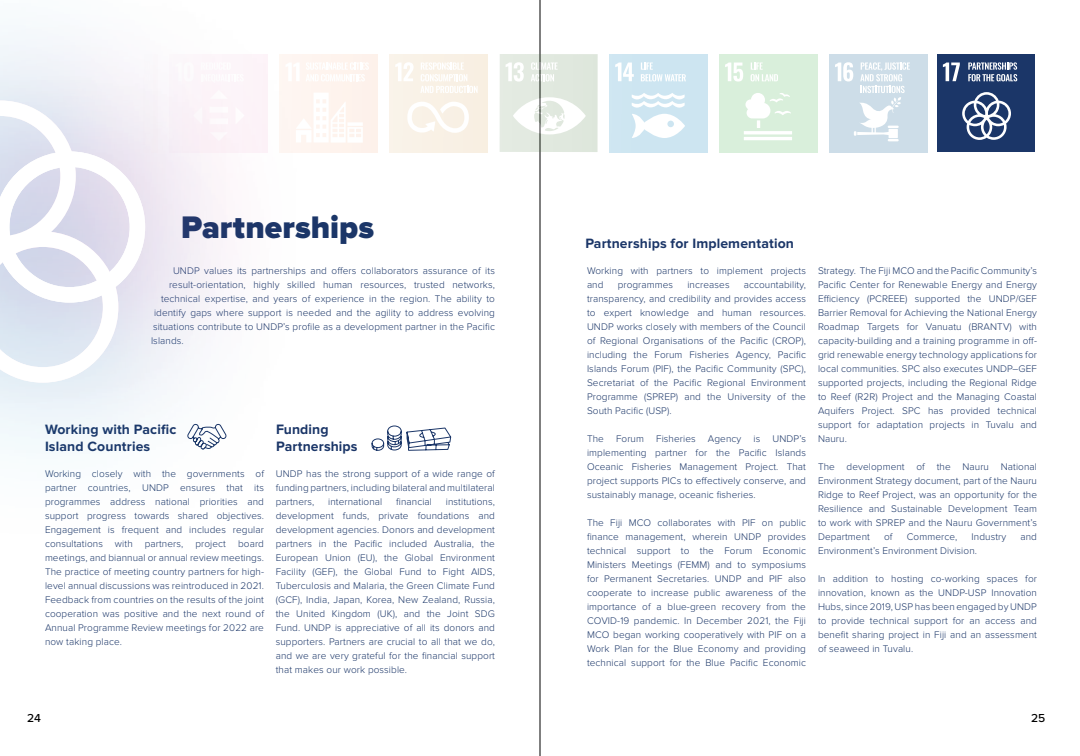
<style>
.page{position:relative;width:1080px;height:756px;background:#fff}
.page>*{position:absolute;margin:0;border:0;box-sizing:border-box;transform-origin:0 0}
.t1{font:900 32.3px "Proxima Nova";letter-spacing:.005em;color:#1b3668}
.t2{font:700 14.1px/16.8px "Proxima Nova";letter-spacing:.005em;color:#1b3668}
.t3{font:700 14px/16.8px "Proxima Nova";letter-spacing:.01em;color:#1b3668}
.t4{font:500 12px "Proxima Nova";color:#000}
.t5{font:300 10px/14px "Proxima Nova";letter-spacing:.01em;color:#1b3668;text-align:justify}
</style>
<div class="page">
<hr style="left:540px;top:0;width:1px;height:756px;background:#000">
<svg style="left:371px;top:425px;width:81px;height:26px"></svg>
<svg style="left:0;top:29px;width:297px;height:425px"></svg>
<div style="left:500px;top:54px;width:98px;height:98px;background:#e0e8de"></div>
<div style="left:610px;top:54px;width:98px;height:98px;background:#cde5f1"></div>
<div style="left:719px;top:54px;width:98px;height:98px;background:#d9efdb"></div>
<div style="left:829px;top:54px;width:98px;height:98px;background:#cddde8"></div>
<svg style="left:506px;top:62px;width:18px;height:20px"></svg>
<svg style="left:531px;top:62px;width:27px;height:19px"></svg>
<svg style="left:615px;top:63px;width:19px;height:18px"></svg>
<svg style="left:641px;top:63px;width:45px;height:18px"></svg>
<svg style="left:725px;top:63px;width:18px;height:19px"></svg>
<svg style="left:751px;top:63px;width:27px;height:18px"></svg>
<svg style="left:513px;top:97px;width:73px;height:37px"></svg>
<svg style="left:632px;top:93px;width:53px;height:45px"></svg>
<hr style="left:744px;top:131px;width:48px;height:3px;background:#fff">
<hr style="left:744px;top:137px;width:48px;height:3px;background:#fff">
<svg style="left:745px;top:93px;width:46px;height:35px"></svg>
<svg style="left:835px;top:62px;width:75px;height:79px"></svg>
<div style="left:0;top:54px;width:48px;height:98px;background:#eef2f8"></div>
<div style="left:60px;top:54px;width:98px;height:98px;background:#f5f4f9"></div>
<div style="left:170px;top:54px;width:98px;height:98px;background:#fcf3f8"></div>
<div style="left:280px;top:54px;width:98px;height:98px;background:#fef4ee"></div>
<div style="left:390px;top:54px;width:98px;height:98px;background:#f9f1e5"></div>
<svg style="left:227px;top:63px;width:14px;height:17px"></svg>
<svg style="left:286px;top:63px;width:14px;height:18px"></svg>
<svg style="left:306px;top:62px;width:63px;height:19px"></svg>
<svg style="left:395px;top:62px;width:19px;height:19px"></svg>
<svg style="left:420px;top:62px;width:58px;height:31px"></svg>
<svg style="left:296px;top:93px;width:67px;height:49px"></svg>
<svg style="left:0;top:90px;width:145px;height:293px"></svg>
<div style="left:210px;top:118px;width:18px;height:6px;background:#fff"></div>
<div style="left:210px;top:107px;width:18px;height:6px;background:#fff"></div>
<svg style="left:407px;top:102px;width:62px;height:31px"></svg>
<div style="left:937px;top:54px;width:98px;height:98px;background:#1b3668"></div>
<svg style="left:943px;top:63px;width:17px;height:18px"></svg>
<svg style="left:968px;top:62px;width:49px;height:19px"></svg>
<svg style="left:962px;top:92px;width:49px;height:48px"></svg>
<h1 class="t1" style="left:181px;top:209px;width:195px">Partnerships</h1>
<p class="t5" style="left:173px;top:264px;width:324px">UNDP values its partnerships and offers collaborators assurance of its</p>
<p class="t5" style="left:169px;top:278px;width:328px">result-orientation, highly skilled human resources, trusted networks,</p>
<p class="t5" style="left:161px;top:292px;width:335px">technical expertise, and years of experience in the region. The ability to</p>
<p class="t5" style="left:154px;top:306px;width:342px">identify gaps where support is needed and the agility to address evolving</p>
<p class="t5" style="left:153px;top:320px;width:343px">situations contribute to UNDP’s profile as a development partner in the Pacific</p>
<p class="t5" style="left:151px;top:334px;width:34px">Islands.</p>
<h2 class="t2" style="left:276px;top:421px;width:83px">Funding<br>Partnerships</h2>
<h3 class="t3" style="left:45px;top:421px;width:133px">Working with Pacific<br>Island Countries</h3>
<p class="t5" style="left:45px;top:467px;width:221px">Working closely with the governments of partner countries, UNDP ensures that its programmes address national priorities and support progress towards shared objectives.<br>Engagement is frequent and includes regular consultations with partners, project board meetings, and biannual or annual review meetings.<br>The practice of meeting country partners for high&shy;level annual discussions was reintroduced in 2021.<br>Feedback from countries on the results of the joint cooperation was positive and the next round of Annual Programme Review meetings for 2022 are now taking place.</p>
<p class="t5" style="left:276px;top:467px;width:221px">UNDP has the strong support of a wide range of funding partners, including bilateral and multilateral partners,</p>
<p class="t5" style="left:328px;top:495px;width:56px">international</p>
<p class="t5" style="left:396px;top:495px;width:37px">financial</p>
<p class="t5" style="left:276px;top:495px;width:221px;text-indent:170px">institutions, development funds, private foundations and development agencies. Donors and development partners in the Pacific included Australia, the European Union (EU), the Global Environment Facility (GEF), the Global Fund to Fight AIDS, Tuberculosis and Malaria, the Green Climate Fund (GCF), India, Japan, Korea, New Zealand, Russia, the United Kingdom (UK), and the Joint SDG Fund. UNDP is appreciative of all its donors and supporters. Partners are crucial to all that we do, and we are very grateful for the financial support that makes our work possible.</p>
<h3 class="t3" style="left:585px;top:235px;width:210px">Partnerships for Implementation</h3>
<p class="t5" style="left:587px;top:264px;width:221px">Working with partners to implement projects and</p>
<p class="t5" style="left:587px;top:278px;width:221px;text-indent:157px">accountability, transparency, and credibility and provides access to expert knowledge and human resources.<br>UNDP works closely with members of the Council of Regional Organisations of the Pacific (CROP), including the Forum Fisheries Agency, Pacific Islands Forum (PIF), the Pacific Community (SPC), Secretariat of the Pacific Regional Environment Programme (SPREP) and the University of the South Pacific (USP).</p>
<p class="t5" style="left:587px;top:432px;width:221px">The Forum Fisheries Agency is UNDP’s implementing partner for the Pacific Islands Oceanic Fisheries Management Project. That project supports PICs to effectively conserve, and sustainably manage, oceanic fisheries.</p>
<p class="t5" style="left:587px;top:516px;width:221px">The Fiji MCO collaborates with PIF on public finance management, wherein UNDP provides technical support to the Forum Economic Ministers Meetings (FEMM) and to symposiums for Permanent Secretaries. UNDP and PIF also cooperate to increase public awareness of the importance of a blue-green recovery from the COVID-19 pandemic. In December 2021, the Fiji MCO began working cooperatively with PIF on a Work Plan for the Blue Economy and providing technical support for the Blue Pacific Economic</p>
<p class="t5" style="left:618px;top:278px;width:57px">programmes</p>
<p class="t5" style="left:687px;top:278px;width:44px">increases</p>
<p class="t5" style="left:818px;top:264px;width:221px">Strategy. The Fiji MCO and the Pacific Community’s Pacific Center for Renewable Energy and Energy Efficiency (PCREEE) supported the UNDP/GEF Barrier Removal for Achieving the National Energy Roadmap Targets for Vanuatu (BRANTV) with capacity-building and a training programme in off&shy;grid renewable energy technology applications for local communities. SPC also executes UNDP–GEF supported projects, including the Regional Ridge to Reef (R2R) Project and the Managing Coastal Aquifers Project. SPC has provided technical support for adaptation projects in Tuvalu and Nauru.</p>
<p class="t5" style="left:818px;top:460px;width:221px">The development of the Nauru National Environment Strategy document, part of the Nauru Ridge to Reef Project, was an opportunity for the Resilience and Sustainable Development Team to work with SPREP and the Nauru Government’s Department</p>
<p class="t5" style="left:884px;top:530px;width:10px">of</p>
<p class="t5" style="left:907px;top:530px;width:52px">Commerce,</p>
<p class="t5" style="left:972px;top:530px;width:36px">Industry</p>
<p class="t5" style="left:1020px;top:530px;width:18px">and</p>
<p class="t5" style="left:818px;top:544px;width:161px">Environment’s Environment Division.</p>
<p class="t5" style="left:818px;top:572px;width:221px">In addition to hosting co-working spaces for innovation, known as the UNDP-USP Innovation Hubs, since 2019, USP has been engaged by UNDP to provide technical support for an access and benefit sharing project in Fiji and an assessment of seaweed in Tuvalu.</p>
<p class="t4" style="left:27px;top:710px;width:15px">24</p>
<p class="t4" style="left:1031px;top:710px;width:16px">25</p>
</div>
